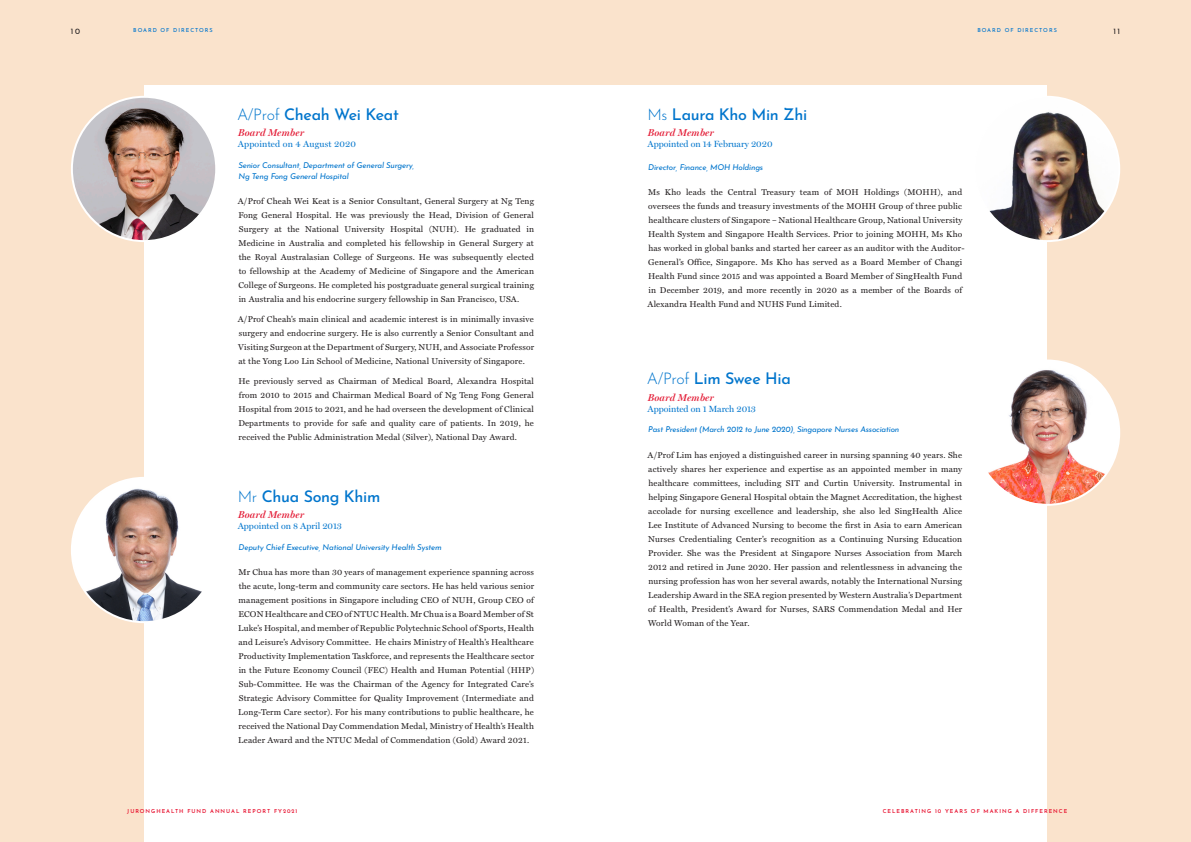
<style>
.page{position:relative;width:1191px;height:842px;background:#fff}
.page>*{position:absolute;margin:0;border:0;box-sizing:border-box;transform-origin:0 0}
.t1{font:500 16px "Josefin Sans";letter-spacing:-.02em;color:#0075cc}
.t2{font:italic 600 10px "Miller Display";letter-spacing:.02em;color:#e31d37}
.t3{font:9px "Miller Display";color:#0075cc}
.t4{font:9px "Miller Display";letter-spacing:.02em;color:#0075cc}
.t5{font:8.5px/14px "Miller Text";letter-spacing:.02em;color:#231f20;text-align:justify}
.t6{font:italic 100 8px/11px "Josefin Sans";letter-spacing:-.02em;color:#0075cc}
.t7{font:8px "Josefin Sans";color:#231f20}
.t8{font:500 5.5px "Josefin Sans";letter-spacing:.18em;color:#e60021}
.t9{font:500 5.5px "Josefin Sans";letter-spacing:.18em;color:#0075cc}
.s1{font-weight:300}
</style>
<div class="page">
<div style="left:0;top:0;width:595px;height:842px;background:#fae3cc"></div>
<div style="left:595px;top:0;width:595px;height:842px;background:#fae3cc"></div>
<div style="left:144px;top:85px;width:451px;height:757px;background:#fff"></div>
<div style="left:595px;top:85px;width:451px;height:757px;background:#fff"></div>
<img style="left:975px;top:97px;width:144px;height:144px;border-radius:72px">
<img style="left:72px;top:478px;width:144px;height:144px;border-radius:72px">
<img style="left:72px;top:97px;width:144px;height:144px;border-radius:72px">
<img style="left:975px;top:360px;width:144px;height:145px;border-radius:72px">
<p class="t7" style="left:71px;top:26px;width:11px">10</p>
<p class="t9" style="left:133px;top:26px;width:81px">BOARD OF DIRECTORS</p>
<p class="t9" style="left:977px;top:26px;width:81px">BOARD OF DIRECTORS</p>
<p class="t1" style="left:237px;top:102px;width:163px"><span class="s1">A/Prof</span> Cheah Wei Keat</p>
<p class="t2" style="left:238px;top:127px;width:68px">Board Member</p>
<p class="t4" style="left:238px;top:139px;width:120px">Appointed on 4 August 2020</p>
<p class="t6" style="left:238px;top:159px;width:177px">Senior Consultant, Department of General Surgery,<br>Ng Teng Fong General Hospital</p>
<p class="t5" style="left:238px;top:194px;width:298px">A/Prof Cheah Wei Keat is a Senior Consultant, General Surgery at Ng Teng Fong General Hospital. He was previously the Head, Division of General Surgery at the National University Hospital (NUH). He graduated in Medicine in Australia and completed his fellowship in General Surgery at the Royal Australasian College of Surgeons. He was subsequently elected to fellowship at the Academy of Medicine of Singapore and the American College of Surgeons. He completed his postgraduate general surgical training in Australia and his endocrine surgery fellowship in San Francisco, USA.</p>
<p class="t5" style="left:238px;top:312px;width:298px">A/Prof Cheah’s main clinical and academic interest is in minimally invasive surgery and endocrine surgery. He is also currently a Senior Consultant and Visiting Surgeon at the Department of Surgery, NUH, and Associate Professor at the Yong Loo Lin School of Medicine, National University of Singapore.</p>
<p class="t5" style="left:238px;top:374px;width:297px">He previously served as Chairman of Medical Board, Alexandra Hospital from 2010 to 2015 and Chairman Medical Board of Ng Teng Fong General Hospital from 2015 to 2021, and he had overseen the development of Clinical Departments to provide for safe and quality care of patients. In 2019, he received the Public Administration Medal (Silver), National Day Award.</p>
<p class="t1" style="left:238px;top:484px;width:144px"><span class="s1">Mr</span> Chua Song Khim</p>
<p class="t2" style="left:238px;top:509px;width:68px">Board Member</p>
<p class="t3" style="left:238px;top:521px;width:106px">Appointed on 8 April 2013</p>
<p class="t6" style="left:238px;top:540px;width:205px">Deputy Chief Executive, National University Health System</p>
<p class="t5" style="left:238px;top:565px;width:297px">Mr Chua has more than 30 years of management experience spanning across the acute, long-term and community care sectors. He has held various senior management positions in Singapore including CEO of NUH, Group CEO of ECON Healthcare and CEO of NTUC Health. Mr Chua is a Board Member of St Luke’s Hospital, and member of Republic Polytechnic School of Sports, Health and Leisure’s Advisory Committee. He chairs Ministry of Health’s Healthcare Productivity Implementation Taskforce, and represents the Healthcare sector in the Future Economy Council (FEC) Health and Human Potential (HHP)<br>Sub-Committee. He was the Chairman of the Agency for Integrated Care’s Strategic Advisory Committee for Quality Improvement (Intermediate and Long-Term Care sector). For his many contributions to public healthcare, he received the National Day Commendation Medal, Ministry of Health’s Health Leader Award and the NTUC Medal of Commendation (Gold) Award 2021.</p>
<p class="t8" style="left:127px;top:807px;width:172px">JURONGHEALTH FUND ANNUAL REPORT FY2021</p>
<p class="t1" style="left:647px;top:102px;width:161px"><span class="s1">Ms</span> Laura Kho Min Zhi</p>
<p class="t2" style="left:648px;top:127px;width:68px">Board Member</p>
<p class="t3" style="left:647px;top:139px;width:127px">Appointed on 14 February 2020</p>
<p class="t6" style="left:648px;top:161px;width:116px">Director, Finance, MOH Holdings</p>
<p class="t5" style="left:647px;top:185px;width:318px;text-align:left">Ms Kho leads the Central Treasury team of MOH Holdings (MOHH), and oversees the funds and treasury investments of the MOHH Group of three public healthcare clusters of Singapore – National Healthcare Group, National University Health System and Singapore Health Services. Prior to joining MOHH, Ms Kho has worked in global banks and started her career as an auditor with the Auditor-General’s Office, Singapore. Ms Kho has served as a Board Member of Changi Health Fund since 2015 and was appointed a Board Member of SingHealth Fund in December 2019, and more recently in 2020 as a member of the Boards of Alexandra Health Fund and NUHS Fund Limited.</p>
<p class="t1" style="left:647px;top:367px;width:146px"><span class="s1">A/Prof</span> Lim Swee Hia</p>
<p class="t2" style="left:648px;top:392px;width:68px">Board Member</p>
<p class="t3" style="left:647px;top:404px;width:110px">Appointed on 1 March 2013</p>
<p class="t6" style="left:648px;top:423px;width:253px">Past President (March 2012 to June 2020), Singapore Nurses Association</p>
<p class="t5" style="left:647px;top:448px;width:316px">A/Prof Lim has enjoyed a distinguished career in nursing spanning 40 years. She actively shares her experience and expertise as an appointed member in many healthcare committees, including SIT and Curtin University. Instrumental in helping Singapore General Hospital obtain the Magnet Accreditation, the highest accolade for nursing excellence and leadership, she also led SingHealth Alice Lee Institute of Advanced Nursing to become the first in Asia to earn American Nurses Credentialing Center’s recognition as a Continuing Nursing Education Provider. She was the President at Singapore Nurses Association from March 2012 and retired in June 2020. Her passion and relentlessness in advancing the nursing profession has won her several awards, notably the International Nursing Leadership Award in the SEA region presented by Western Australia’s Department of Health, President’s Award for Nurses, SARS Commendation Medal and Her World Woman of the Year.</p>
<p class="t8" style="left:882px;top:807px;width:186px">CELEBRATING 10 YEARS OF MAKING A DIFFERENCE</p>
<p class="t7" style="left:1113px;top:26px;width:8px">11</p>
</div>
